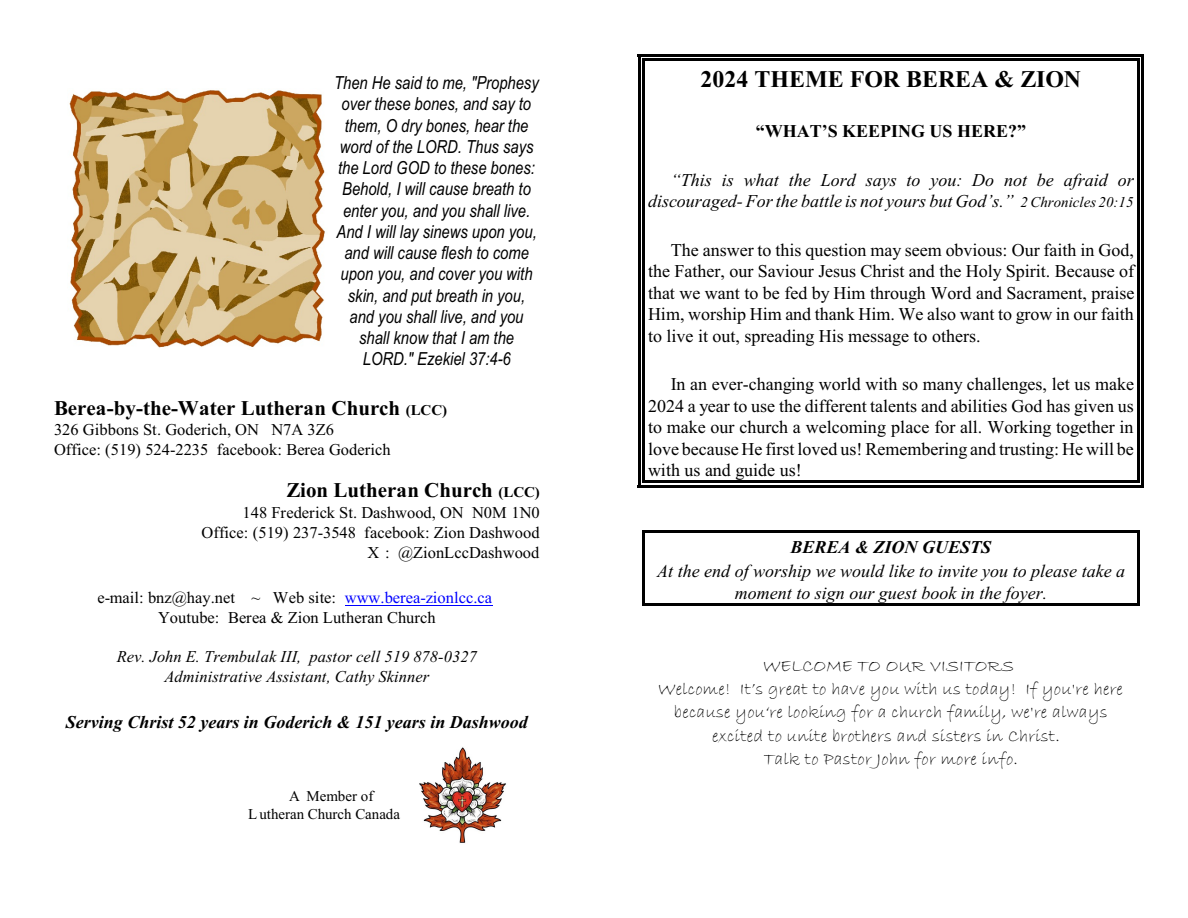
<style>
.page{position:relative;width:1188px;height:918px;background:#fff}
.page>*{position:absolute;margin:0;border:0;box-sizing:border-box;transform-origin:0 0}
.t1{font:700 24px "Times New Roman";color:#000}
.t2{font:700 21px "Times New Roman";color:#000}
.t3{font:18px/21.5px "Times New Roman";color:#000;text-align:justify}
.t4{font:italic 18px/21.3px "Arial Narrow";color:#000;text-align:center}
.t5{font:italic 18px/21.5px "Times New Roman";color:#000;text-align:right}
.t6{font:18px/23.2px "Bradley Hand ITC";letter-spacing:.01em;color:#000;text-align:center}
.t7{font:italic 700 18px "Times New Roman";color:#000}
.t8{font:700 18px "Times New Roman";color:#000}
.t9{font:16.5px/19.8px "Times New Roman";color:#000}
.t10{font:italic 16.5px/19.8px "Times New Roman";color:#000;text-align:center}
.t11{font:15px/18px "Times New Roman";color:#000}
.s1{font-size:15px}
.s2{color:#00f}
</style>
<div class="page">
<img style="left:69px;top:90px;width:256px;height:258px">
<img style="left:419px;top:747px;width:87px;height:96px">
<hr style="left:345px;top:605px;width:148px;height:1px;background:#00f">
<hr style="left:642px;top:58px;width:3px;height:37px;background:#000">
<hr style="left:1137px;top:58px;width:3px;height:37px;background:#000">
<hr style="left:642px;top:58px;width:498px;height:3px;background:#000">
<hr style="left:638px;top:54px;width:2px;height:49px;background:#000">
<hr style="left:1141px;top:54px;width:3px;height:49px;background:#000">
<hr style="left:638px;top:54px;width:506px;height:3px;background:#000">
<hr style="left:642px;top:96px;width:3px;height:24px;background:#000">
<hr style="left:1137px;top:96px;width:3px;height:24px;background:#000">
<hr style="left:638px;top:88px;width:2px;height:39px;background:#000">
<hr style="left:1141px;top:88px;width:3px;height:39px;background:#000">
<hr style="left:642px;top:120px;width:3px;height:24px;background:#000">
<hr style="left:1137px;top:120px;width:3px;height:24px;background:#000">
<hr style="left:638px;top:113px;width:2px;height:38px;background:#000">
<hr style="left:1141px;top:113px;width:3px;height:38px;background:#000">
<hr style="left:642px;top:144px;width:3px;height:24px;background:#000">
<hr style="left:1137px;top:144px;width:3px;height:24px;background:#000">
<hr style="left:638px;top:137px;width:2px;height:39px;background:#000">
<hr style="left:1141px;top:137px;width:3px;height:39px;background:#000">
<hr style="left:642px;top:169px;width:3px;height:45px;background:#000">
<hr style="left:1137px;top:169px;width:3px;height:45px;background:#000">
<hr style="left:638px;top:161px;width:2px;height:60px;background:#000">
<hr style="left:1141px;top:161px;width:3px;height:60px;background:#000">
<hr style="left:642px;top:215px;width:3px;height:24px;background:#000">
<hr style="left:1137px;top:215px;width:3px;height:24px;background:#000">
<hr style="left:638px;top:207px;width:2px;height:39px;background:#000">
<hr style="left:1141px;top:207px;width:3px;height:39px;background:#000">
<hr style="left:642px;top:239px;width:3px;height:110px;background:#000">
<hr style="left:1137px;top:239px;width:3px;height:110px;background:#000">
<hr style="left:638px;top:232px;width:2px;height:124px;background:#000">
<hr style="left:1141px;top:232px;width:3px;height:124px;background:#000">
<hr style="left:642px;top:349px;width:3px;height:24px;background:#000">
<hr style="left:1137px;top:349px;width:3px;height:24px;background:#000">
<hr style="left:638px;top:342px;width:2px;height:38px;background:#000">
<hr style="left:1141px;top:342px;width:3px;height:38px;background:#000">
<hr style="left:642px;top:373px;width:3px;height:110px;background:#000">
<hr style="left:1137px;top:373px;width:3px;height:110px;background:#000">
<hr style="left:642px;top:480px;width:498px;height:3px;background:#000">
<hr style="left:638px;top:366px;width:2px;height:121px;background:#000">
<hr style="left:1141px;top:366px;width:3px;height:121px;background:#000">
<hr style="left:638px;top:485px;width:506px;height:2px;background:#000">
<hr style="left:642px;top:530px;width:3px;height:33px;background:#000">
<hr style="left:1137px;top:530px;width:3px;height:33px;background:#000">
<hr style="left:642px;top:530px;width:498px;height:3px;background:#000">
<hr style="left:642px;top:557px;width:3px;height:49px;background:#000">
<hr style="left:1137px;top:557px;width:3px;height:49px;background:#000">
<hr style="left:642px;top:603px;width:498px;height:3px;background:#000">
<p class="t4" style="left:334px;top:74px;width:206px">Then He said to me, "Prophesy over these bones, and say to them, O dry bones, hear the word of the LORD. Thus says the Lord GOD to these bones:<br>Behold, I will cause breath to enter you, and you shall live.<br>And I will lay sinews upon you, and will cause flesh to come upon you, and cover you with skin, and put breath in you, and you shall live, and you shall know that I am the<br>LORD." Ezekiel 37:4-6</p>
<p class="t2" style="left:54px;top:400px;width:395px">Berea-by-the-Water Lutheran Church <span class="s1">(LCC)</span></p>
<p class="t9" style="left:54px;top:422px;width:338px">326 Gibbons St. Goderich, ON N7A 3Z6<br>Office: (519) 524-2235 facebook: Berea Goderich</p>
<p class="t2" style="left:286px;top:483px;width:255px">Zion Lutheran Church <span class="s1">(LCC)</span></p>
<p class="t9" style="left:202px;top:504px;width:340px;text-align:right">148 Frederick St. Dashwood, ON N0M 1N0<br>Office: (519) 237-3548 facebook: Zion Dashwood<br>X : @ZionLccDashwood</p>
<p class="t9" style="left:97px;top:589px;width:396px;text-align:center">e-mail: bnz@hay.net ~ Web site: <span class="s2">www.berea-zionlcc.ca<br></span>Youtube: Berea &amp; Zion Lutheran Church</p>
<p class="t10" style="left:117px;top:648px;width:362px">Rev. John E. Trembulak III, pastor cell 519 878-0327<br>Administrative Assistant, Cathy Skinner</p>
<p class="t7" style="left:66px;top:716px;width:464px">Serving Christ 52 years in Goderich &amp; 151 years in Dashwood</p>
<p class="t11" style="left:248px;top:788px;width:153px;text-indent:41px">A Member of<br>Lutheran Church Canada</p>
<h1 class="t1" style="left:701px;top:71px;width:382px">2024 THEME FOR BEREA &amp; ZION</h1>
<p class="t8" style="left:756px;top:125px;width:272px">“WHAT’S KEEPING US HERE?”</p>
<p class="t5" style="left:648px;top:171px;width:487px">“This is what the Lord says to you: Do not be afraid or discouraged- For the battle is not yours but God’s.” <span class="s1">2 Chronicles 20:15</span></p>
<p class="t3" style="left:648px;top:241px;width:488px;text-indent:23px">The answer to this question may seem obvious: Our faith in God, the Father, our Saviour Jesus Christ and the Holy Spirit. Because of that we want to be fed by Him through Word and Sacrament, praise Him, worship Him and thank Him. We also want to grow in our faith to live it out, spreading His message to others.</p>
<p class="t3" style="left:648px;top:375px;width:488px;text-indent:23px">In an ever-changing world with so many challenges, let us make 2024 a year to use the different talents and abilities God has given us to make our church a welcoming place for all. Working together in love because He first loved us! Remembering and trusting: He will be with us and guide us!</p>
<p class="t7" style="left:791px;top:541px;width:202px">BEREA &amp; ZION GUESTS</p>
<p class="t5" style="left:657px;top:562px;width:469px;text-align:center">At the end of worship we would like to invite you to please take a moment to sign our guest book in the foyer.</p>
<p class="t6" style="left:658px;top:656px;width:466px">WELCOME TO OUR VISITORS<br>Welcome! It’s great to have you with us today! If you're here because you‘re looking for a church family, we're always excited to unite brothers and sisters in Christ.<br>Talk to Pastor John for more info.</p>
</div>
